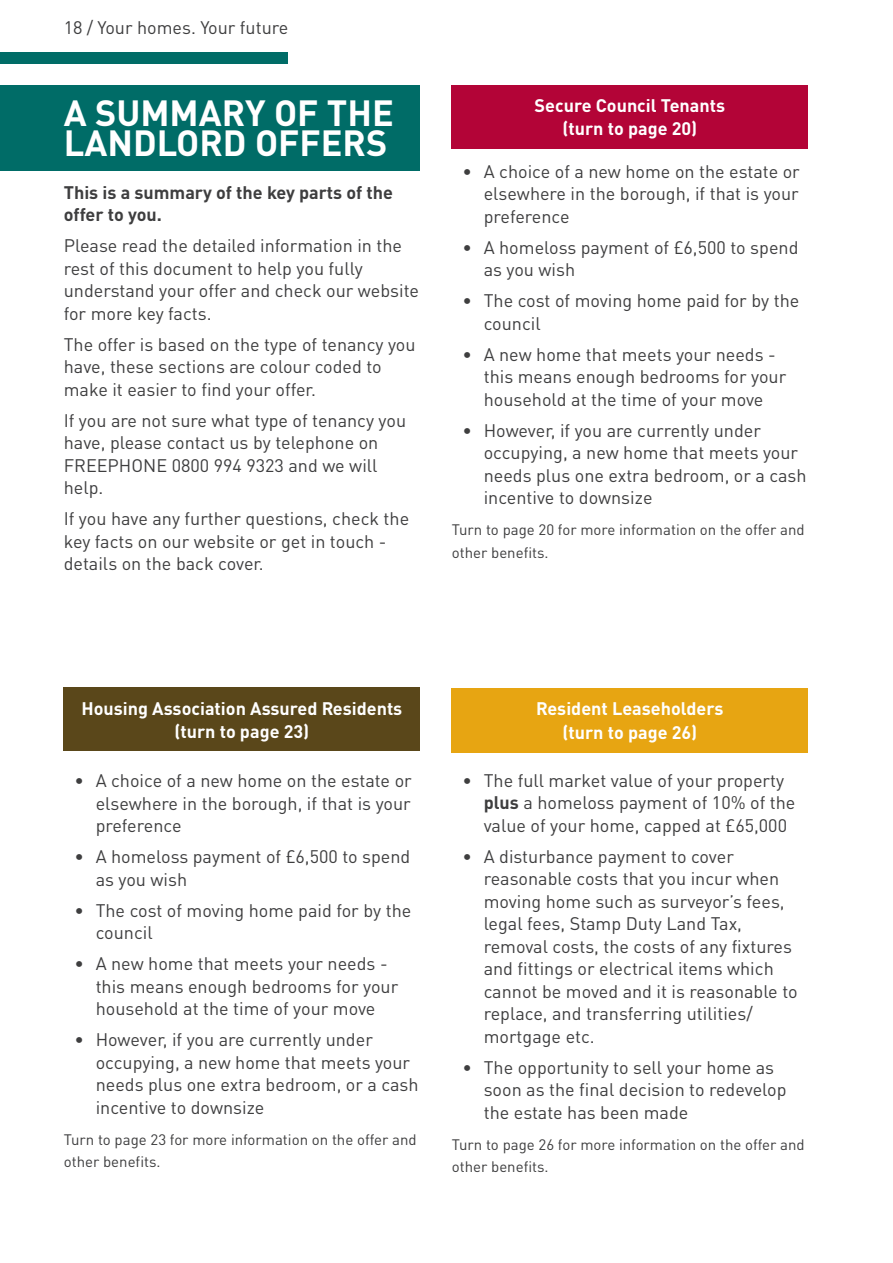
<style>
.page{position:relative;width:893px;height:1263px;background:#fff}
.page>*{position:absolute;margin:0;border:0;box-sizing:border-box;transform-origin:0 0}
.Page_headings{font:700 36px/30px "DINOT";color:#fff}
.t1{font:18px/22.5px "DINOT";color:#3e3e3f}
.Tenures{font:700 18px "DINOT";color:#fff}
.First_paragraph{font:700 18px/22.5px "DINOT";color:#3e3e3f}
.Small{font:15px/22.5px "DINOT";color:#3e3e3f}
.s1{font-weight:700}
</style>
<div class="page">
<div style="left:0;top:85px;width:420px;height:85px;background:#006c67"></div>
<div style="left:452px;top:85px;width:356px;height:64px;background:#b30437"></div>
<div style="left:64px;top:687px;width:356px;height:64px;background:#5a471a"></div>
<div style="left:452px;top:687px;width:356px;height:65px;background:#e7a512"></div>
<div style="left:0;top:52px;width:287px;height:12px;background:#006c67"></div>
<p class="t1" style="left:64px;top:15px;width:226px">18 / Your homes. Your future</p>
<p class="Page_headings" style="left:64px;top:97px;width:332px">A SUMMARY OF THE<br>LANDLORD OFFERS</p>
<p class="First_paragraph" style="left:64px;top:180px;width:331px">This is a summary of the key parts of the offer to you.</p>
<p class="t1" style="left:64px;top:234px;width:357px">Please read the detailed information in the rest of this document to help you fully understand your offer and check our website for more key facts.</p>
<p class="t1" style="left:64px;top:332px;width:353px">The offer is based on the type of tenancy you have, these sections are colour coded to make it easier to find your offer.</p>
<p class="t1" style="left:64px;top:408px;width:344px">If you are not sure what type of tenancy you have, please contact us by telephone on<br>FREEPHONE 0800 994 9323 and we will help.</p>
<p class="t1" style="left:64px;top:507px;width:347px">If you have any further questions, check the key facts on our website or get in touch - details on the back cover.</p>
<p class="Tenures" style="left:535px;top:94px;width:192px">Secure Council Tenants</p>
<p class="Tenures" style="left:562px;top:117px;width:136px">(turn to page 20)</p>
<p class="t1" style="left:484px;top:159px;width:318px;text-align:justify;text-indent:-21px">• A choice of a new home on the estate or elsewhere in the borough, if that is your preference</p>
<p class="t1" style="left:484px;top:235px;width:316px;text-indent:-21px">• A homeloss payment of £6,500 to spend as you wish</p>
<p class="t1" style="left:484px;top:289px;width:317px;text-indent:-21px">• The cost of moving home paid for by the council</p>
<p class="t1" style="left:484px;top:342px;width:304px;text-indent:-21px">• A new home that meets your needs - this means enough bedrooms for your household at the time of your move</p>
<p class="t1" style="left:484px;top:418px;width:324px;text-indent:-21px">• However, if you are currently under occupying, a new home that meets your needs plus one extra bedroom, or a cash incentive to downsize</p>
<p class="Small" style="left:452px;top:518px;width:354px">Turn to page 20 for more information on the offer and other benefits.</p>
<p class="Tenures" style="left:81px;top:696px;width:322px">Housing Association Assured Residents</p>
<p class="Tenures" style="left:174px;top:720px;width:136px">(turn to page 23)</p>
<p class="t1" style="left:96px;top:768px;width:318px;text-align:justify;text-indent:-21px">• A choice of a new home on the estate or elsewhere in the borough, if that is your preference</p>
<p class="t1" style="left:96px;top:844px;width:316px;text-indent:-21px">• A homeloss payment of £6,500 to spend as you wish</p>
<p class="t1" style="left:96px;top:898px;width:317px;text-indent:-21px">• The cost of moving home paid for by the council</p>
<p class="t1" style="left:96px;top:951px;width:304px;text-indent:-21px">• A new home that meets your needs - this means enough bedrooms for your household at the time of your move</p>
<p class="t1" style="left:96px;top:1027px;width:324px;text-indent:-21px">• However, if you are currently under occupying, a new home that meets your needs plus one extra bedroom, or a cash incentive to downsize</p>
<p class="Small" style="left:64px;top:1127px;width:354px">Turn to page 23 for more information on the offer and other benefits.</p>
<p class="Tenures" style="left:536px;top:697px;width:189px">Resident Leaseholders</p>
<p class="Tenures" style="left:562px;top:720px;width:136px">(turn to page 26)</p>
<p class="t1" style="left:484px;top:768px;width:313px;text-indent:-21px">• The full market value of your property <span class="s1">plus</span> a homeloss payment of 10% of the value of your home, capped at £65,000</p>
<p class="t1" style="left:484px;top:844px;width:315px;text-indent:-21px">• A disturbance payment to cover reasonable costs that you incur when moving home such as surveyor’s fees, legal fees, Stamp Duty Land Tax, removal costs, the costs of any fixtures and fittings or electrical items which cannot be moved and it is reasonable to replace, and transferring utilities/ mortgage etc.</p>
<p class="t1" style="left:484px;top:1055px;width:304px;text-indent:-21px">• The opportunity to sell your home as soon as the final decision to redevelop the estate has been made</p>
<p class="Small" style="left:452px;top:1133px;width:354px">Turn to page 26 for more information on the offer and other benefits.</p>
</div>
